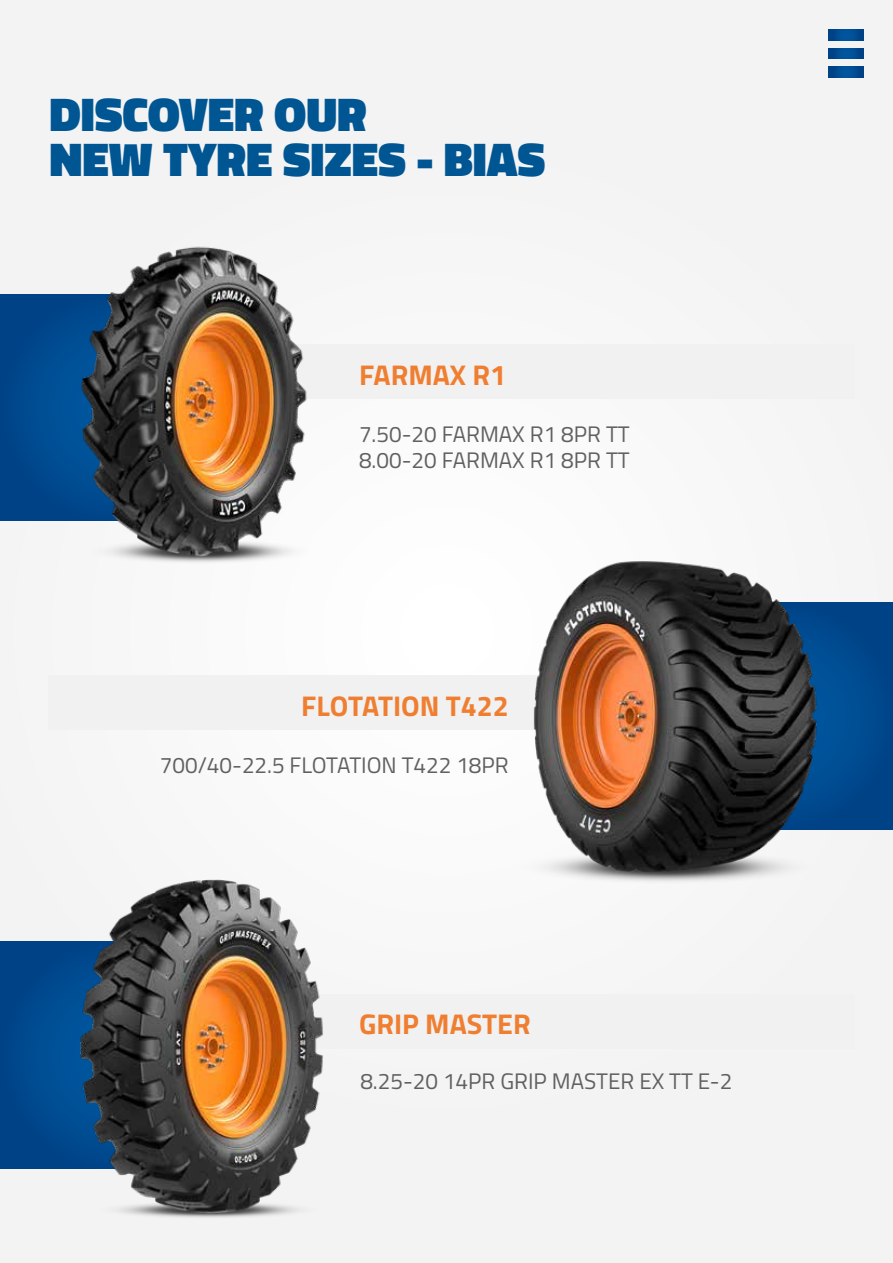
<style>
.page{position:relative;width:893px;height:1263px;background:#f3f3f3}
.page>*{position:absolute;margin:0;border:0;box-sizing:border-box;transform-origin:0 0}
.t1{font:900 48px/44.5px "Titillium Web";color:#005693}
.t2{font:700 28.5px "Titillium Web";color:#f07e31}
.t3{font:22.5px/26.4px "Titillium Web";color:#606060}
</style>
<div class="page">
<svg style="left:829px;top:30px;width:34px;height:11px"></svg>
<svg style="left:829px;top:67px;width:34px;height:11px"></svg>
<svg style="left:829px;top:48px;width:34px;height:11px"></svg>
<div style="left:0;top:294px;width:236px;height:227px;background:linear-gradient(to bottom,#00488d,#00488d)"></div>
<div style="left:0;top:942px;width:236px;height:226px;background:#00458a"></div>
<div style="left:670px;top:602px;width:223px;height:227px;background:linear-gradient(to bottom,#00488d,#00488d)"></div>
<img style="left:82px;top:246px;width:225px;height:316px">
<img style="left:533px;top:561px;width:292px;height:320px">
<img style="left:63px;top:879px;width:260px;height:339px">
<h1 class="t1" style="left:49px;top:92px;width:497px">DISCOVER OUR<br>NEW TYRE SIZES - BIAS</h1>
<p class="t2" style="left:359px;top:353px;width:149px">FARMAX R1</p>
<p class="t3" style="left:359px;top:420px;width:272px">7.50-20 FARMAX R1 8PR TT<br>8.00-20 FARMAX R1 8PR TT</p>
<p class="t2" style="left:301px;top:684px;width:209px">FLOTATION T422</p>
<p class="t3" style="left:160px;top:751px;width:350px">700/40-22.5 FLOTATION T422 18PR</p>
<p class="t2" style="left:359px;top:1002px;width:173px">GRIP MASTER</p>
<p class="t3" style="left:360px;top:1067px;width:373px">8.25-20 14PR GRIP MASTER EX TT E-2</p>
</div>
